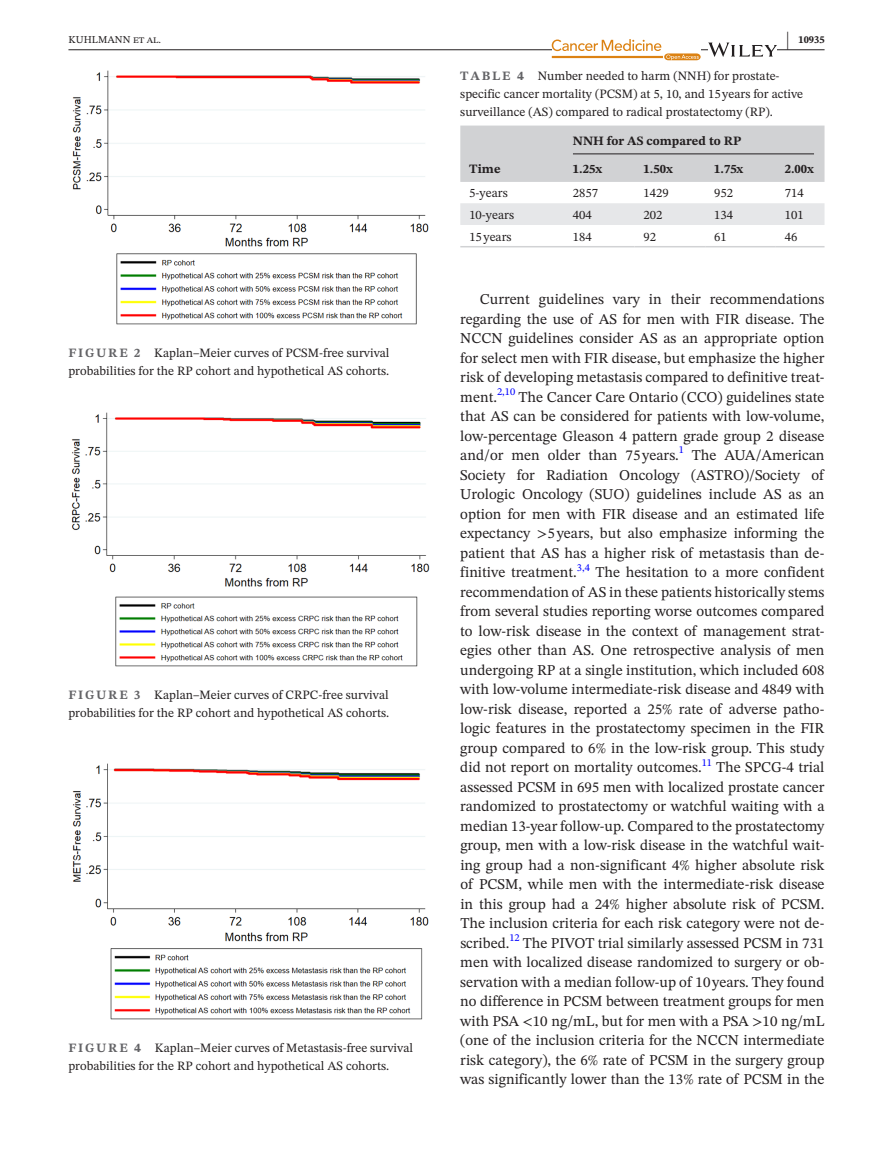
<style>
.page{position:relative;width:893px;height:1174px;background:#fff}
.page>*{position:absolute;margin:0;border:0;box-sizing:border-box;transform-origin:0 0}
.t1{font:700 21px "STIX Two Text";color:#231f20;scale:.42 1}
.t2{font:15px/19.5px "STIX Two Text";color:#231f20;text-align:justify}
.t3{font:12.75px/18px "STIX Two Text";color:#231f20}
.t4{font:700 12.75px "STIX Two Text";color:#231f20}
.t5{font:10.5px "STIX Two Text";color:#231f20}
.t6{font:10.5px "STIX Two Text";color:#00f}
.t7{font:700 10.5px "STIX Two Text";color:#231f20}
.s1{font-weight:700;color:#636366}
.s2{font-family:"STIX"}
</style>
<div class="page">
<hr style="left:68px;top:49px;width:756px;height:1px;background:#231f20">
<svg style="left:552px;top:39px;width:149px;height:21px"></svg>
<svg style="left:708px;top:43px;width:69px;height:14px"></svg>
<img style="left:72px;top:70px;width:357px;height:255px">
<img style="left:72px;top:412px;width:357px;height:254px">
<img style="left:72px;top:763px;width:357px;height:256px">
<div style="left:460px;top:126px;width:364px;height:56px;background:#d1d2d4"></div>
<div style="left:460px;top:203px;width:364px;height:22px;background:#e6e7e9"></div>
<hr style="left:460px;top:246px;width:104px;height:1px;background:#d1d2d4">
<hr style="left:564px;top:246px;width:71px;height:1px;background:#d1d2d4">
<hr style="left:635px;top:246px;width:70px;height:1px;background:#d1d2d4">
<hr style="left:705px;top:246px;width:71px;height:1px;background:#d1d2d4">
<hr style="left:776px;top:246px;width:48px;height:1px;background:#d1d2d4">
<hr style="left:573px;top:153px;width:241px;height:1px;background:#231f20">
<h1 class="t1" style="left:787px;top:24px;width:8px">|</h1>
<p class="t5" style="left:68px;top:32px;width:94px">KUHLMANN et al.</p>
<p class="t7" style="left:798px;top:32px;width:27px">10935</p>
<p class="t3" style="left:460px;top:66px;width:344px"><span class="s1">TABLE 4</span> Number needed to harm (NNH) for prostate&shy;specific cancer mortality (PCSM) at 5, 10, and 15 years for active surveillance (AS) compared to radical prostatectomy (RP).</p>
<p class="t4" style="left:469px;top:159px;width:33px">Time</p>
<p class="t4" style="left:573px;top:131px;width:170px">NNH for AS compared to RP</p>
<p class="t4" style="left:573px;top:159px;width:31px">1.25x</p>
<p class="t4" style="left:644px;top:159px;width:31px">1.50x</p>
<p class="t4" style="left:714px;top:159px;width:31px">1.75x</p>
<p class="t4" style="left:785px;top:159px;width:31px">2.00x</p>
<p class="t3" style="left:68px;top:344px;width:323px"><span class="s1">FIGURE 2</span> Kaplan–Meier curves of PCSM-free survival probabilities for the RP cohort and hypothetical AS cohorts.</p>
<p class="t3" style="left:68px;top:685px;width:322px"><span class="s1">FIGURE 3</span> Kaplan–Meier curves of CRPC-free survival probabilities for the RP cohort and hypothetical AS cohorts.</p>
<p class="t3" style="left:68px;top:1038px;width:346px"><span class="s1">FIGURE 4</span> Kaplan–Meier curves of Metastasis-free survival probabilities for the RP cohort and hypothetical AS cohorts.</p>
<p class="t3" style="left:469px;top:184px;width:40px">5-years</p>
<p class="t3" style="left:573px;top:184px;width:27px">2857</p>
<p class="t3" style="left:644px;top:184px;width:27px">1429</p>
<p class="t3" style="left:714px;top:184px;width:20px">952</p>
<p class="t3" style="left:785px;top:184px;width:20px">714</p>
<p class="t3" style="left:469px;top:206px;width:46px">10-years</p>
<p class="t3" style="left:573px;top:206px;width:20px">404</p>
<p class="t3" style="left:644px;top:206px;width:20px">202</p>
<p class="t3" style="left:714px;top:206px;width:20px">134</p>
<p class="t3" style="left:785px;top:206px;width:20px">101</p>
<p class="t3" style="left:469px;top:227px;width:44px">15 years</p>
<p class="t3" style="left:573px;top:227px;width:20px">184</p>
<p class="t3" style="left:644px;top:227px;width:14px">92</p>
<p class="t3" style="left:714px;top:227px;width:14px">61</p>
<p class="t3" style="left:785px;top:227px;width:14px">46</p>
<p class="t2" style="left:460px;top:289px;width:366px;text-indent:20px">Current guidelines vary in their recommendations regarding the use of AS for men with FIR disease. The NCCN guidelines consider AS as an appropriate option for select men with FIR disease, but emphasize the higher risk of developing metastasis compared to definitive treat&shy;ment.</p>
<p class="t6" style="left:497px;top:384px;width:20px">2,10</p>
<p class="t2" style="left:460px;top:387px;width:366px;text-indent:58px">The Cancer Care Ontario (CCO) guidelines state that AS can be considered for patients with low-volume, low-percentage Gleason 4 pattern grade group 2 disease and/or men older than 75 years.</p>
<p class="t6" style="left:679px;top:442px;width:7px">1</p>
<p class="t2" style="left:460px;top:445px;width:366px;text-indent:231px">The AUA/American Society for Radiation Oncology (ASTRO)/Society of Urologic Oncology (SUO) guidelines include AS as an option for men with FIR disease and an estimated life expectancy <span class="s2">&gt;</span>5 years, but also emphasize informing the patient that AS has a higher risk of metastasis than de&shy;finitive treatment.</p>
<p class="t6" style="left:577px;top:559px;width:14px">3,4</p>
<p class="t2" style="left:460px;top:562px;width:366px;text-indent:135px">The hesitation to a more confident recommendation of AS in these patients historically stems from several studies reporting worse outcomes compared to low-risk disease in the context of management strat&shy;egies other than AS. One retrospective analysis of men undergoing RP at a single institution, which included 608 with low-volume intermediate-risk disease and 4849 with low-risk disease, reported a 25% rate of adverse patho&shy;logic features in the prostatectomy specimen in the FIR group compared to 6% in the low-risk group. This study did not report on mortality outcomes.</p>
<p class="t6" style="left:702px;top:754px;width:12px">11</p>
<p class="t2" style="left:460px;top:757px;width:366px;text-indent:256px">The SPCG-4 trial assessed PCSM in 695 men with localized prostate cancer randomized to prostatectomy or watchful waiting with a median 13-year follow-up. Compared to the prostatectomy group, men with a low-risk disease in the watchful wait&shy;ing group had a non-significant 4% higher absolute risk of PCSM, while men with the intermediate-risk disease in this group had a 24% higher absolute risk of PCSM.<br>The inclusion criteria for each risk category were not de&shy;scribed.</p>
<p class="t6" style="left:509px;top:930px;width:12px">12</p>
<p class="t2" style="left:460px;top:933px;width:366px;text-indent:63px">The PIVOT trial similarly assessed PCSM in 731 men with localized disease randomized to surgery or ob&shy;servation with a median follow-up of 10 years. They found no difference in PCSM between treatment groups for men with PSA <span class="s2">&lt;</span>10 ng/mL, but for men with a PSA <span class="s2">&gt;</span>10 ng/mL (one of the inclusion criteria for the NCCN intermediate risk category), the 6% rate of PCSM in the surgery group was significantly lower than the 13% rate of PCSM in the</p>
</div>
